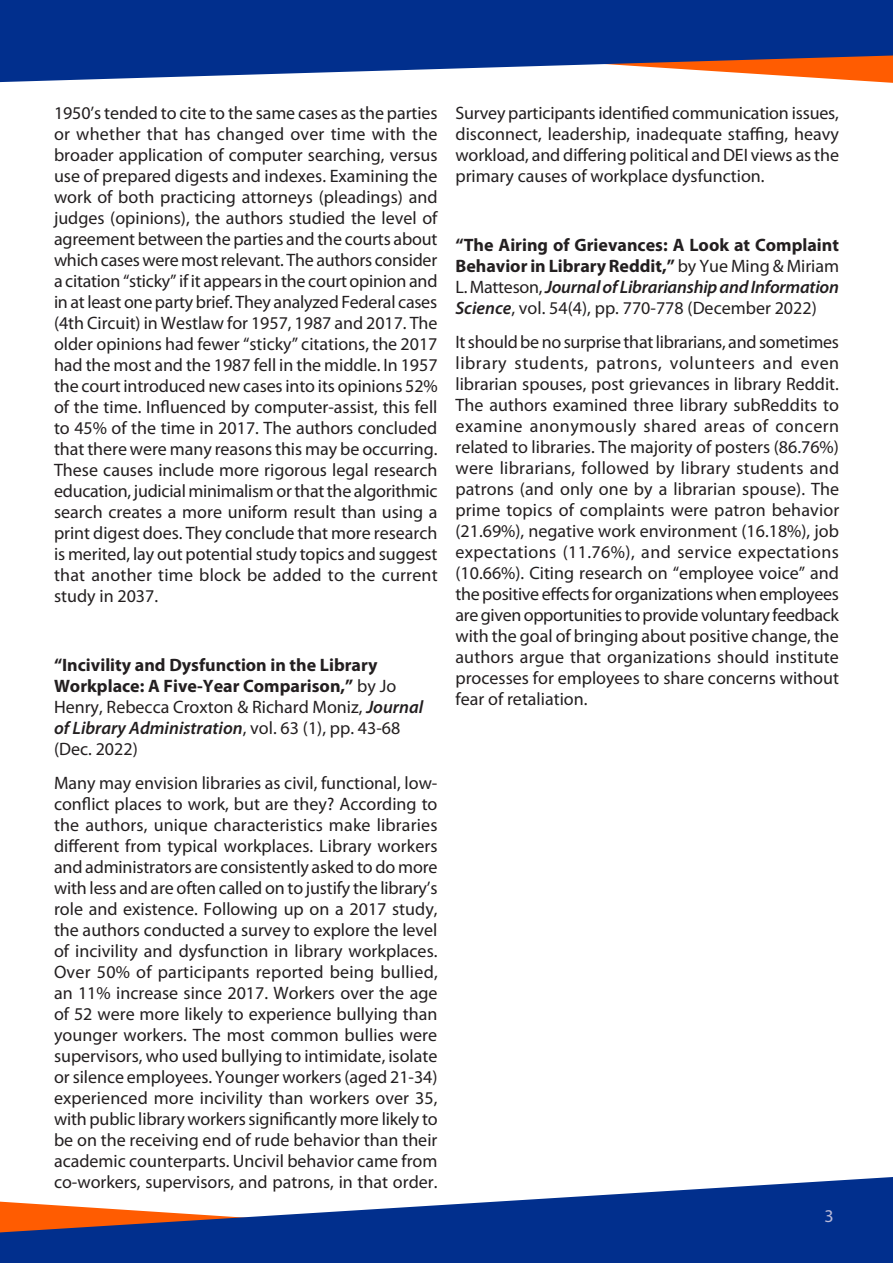
<style>
.page{position:relative;width:893px;height:1263px;background:#fff}
.page>*{position:absolute;margin:0;border:0;box-sizing:border-box;transform-origin:0 0}
.MainText{font:18px/21px "Myriad Pro";color:#231f20;text-align:justify}
.MainText-2{font:700 18px/21px "Myriad Pro";color:#231f20}
.t1{font:18px "Myriad Pro";color:#bbbbd9}
.s1{font-weight:400}
.s2{font-weight:600;font-style:italic}
</style>
<div class="page">
<svg style="left:0;top:0;width:893px;height:83px;background:#2c4993"></svg>
<svg style="left:0;top:1177px;width:893px;height:86px;fill:#012f8d"></svg>
<p class="MainText" style="left:54px;top:102px;width:385px">1950’s tended to cite to the same cases as the parties or whether that has changed over time with the broader application of computer searching, versus use of prepared digests and indexes. Examining the work of both practicing attorneys (pleadings) and judges (opinions), the authors studied the level of agreement between the parties and the courts about which cases were most relevant. The authors consider a citation “sticky” if it appears in the court opinion and in at least one party brief. They analyzed Federal cases (4th Circuit) in Westlaw for 1957, 1987 and 2017. The older opinions had fewer “sticky” citations, the 2017 had the most and the 1987 fell in the middle. In 1957 the court introduced new cases into its opinions 52% of the time. Influenced by computer-assist, this fell to 45% of the time in 2017. The authors concluded that there were many reasons this may be occurring.<br>These causes include more rigorous legal research education, judicial minimalism or that the algorithmic search creates a more uniform result than using a print digest does. They conclude that more research is merited, lay out potential study topics and suggest that another time block be added to the current study in 2037.</p>
<p class="MainText-2" style="left:54px;top:654px;width:371px">“Incivility and Dysfunction in the Library Workplace: A Five-Year Comparison,” <span class="s1">by Jo Henry, Rebecca Croxton &amp; Richard Moniz,</span> <span class="s2">Journal of Library Administration</span><span class="s1">, vol. 63 (1), pp. 43-68 (Dec. 2022)</span></p>
<p class="MainText" style="left:54px;top:772px;width:385px">Many may envision libraries as civil, functional, low&shy;conflict places to work, but are they? According to the authors, unique characteristics make libraries different from typical workplaces. Library workers and administrators are consistently asked to do more with less and are often called on to justify the library’s role and existence. Following up on a 2017 study, the authors conducted a survey to explore the level of incivility and dysfunction in library workplaces.<br>Over 50% of participants reported being bullied, an 11% increase since 2017. Workers over the age of 52 were more likely to experience bullying than younger workers. The most common bullies were supervisors, who used bullying to intimidate, isolate or silence employees. Younger workers (aged 21-34) experienced more incivility than workers over 35, with public library workers significantly more likely to be on the receiving end of rude behavior than their academic counterparts. Uncivil behavior came from co-workers, supervisors, and patrons, in that order.</p>
<p class="MainText" style="left:455px;top:102px;width:385px">Survey participants identified communication issues, disconnect, leadership, inadequate staffing, heavy workload, and differing political and DEI views as the primary causes of workplace dysfunction.</p>
<p class="MainText-2" style="left:455px;top:234px;width:385px;text-align:justify">“The Airing of Grievances: A Look at Complaint Behavior in Library Reddit,” <span class="s1">by Yue Ming &amp; Miriam L. Matteson,</span> <span class="s2">Journal of Librarianship and Information Science</span><span class="s1">, vol. 54(4), pp. 770-778 (December 2022)</span></p>
<p class="MainText" style="left:455px;top:331px;width:385px">It should be no surprise that librarians, and sometimes library students, patrons, volunteers and even librarian spouses, post grievances in library Reddit.<br>The authors examined three library subReddits to examine anonymously shared areas of concern related to libraries. The majority of posters (86.76%) were librarians, followed by library students and patrons (and only one by a librarian spouse). The prime topics of complaints were patron behavior (21.69%), negative work environment (16.18%), job expectations (11.76%), and service expectations (10.66%). Citing research on “employee voice” and the positive effects for organizations when employees are given opportunities to provide voluntary feedback with the goal of bringing about positive change, the authors argue that organizations should institute processes for employees to share concerns without fear of retaliation.</p>
<p class="t1" style="left:824px;top:1205px;width:11px">3</p>
</div>
